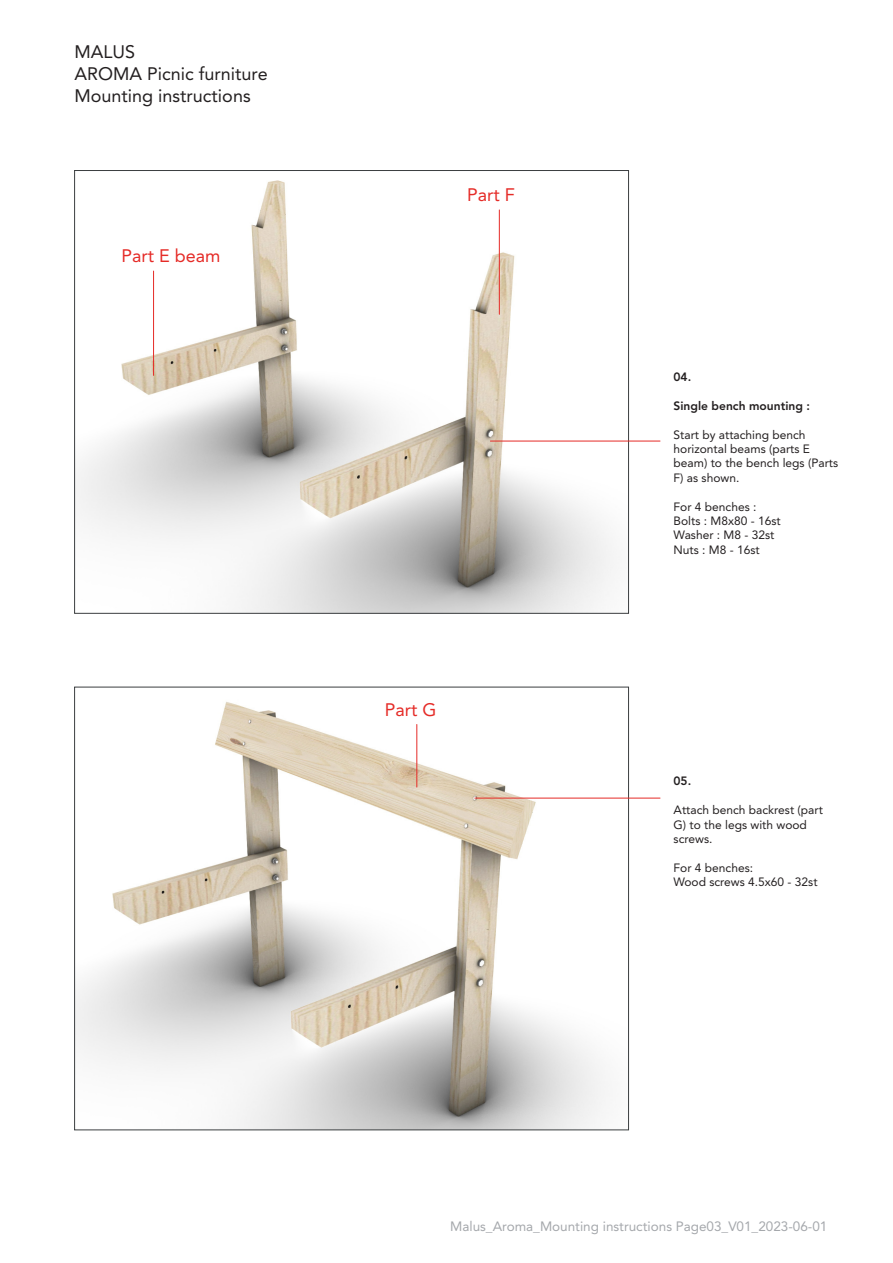
<style>
.page{position:relative;width:893px;height:1263px;background:#fff}
.page>*{position:absolute;margin:0;border:0;box-sizing:border-box;transform-origin:0 0}
.t1{font:18px/21.6px "Avenir LT Std";color:#231f20}
.t2{font:18px "Avenir LT Std";color:#e52b27}
.t3{font:13.5px "Avenir LT Std";color:#a5a8ac}
.t4{font:12px/14.4px "Avenir LT Std";color:#231f20}
.t5{font:800 12px "Avenir LT Std";color:#231f20}
</style>
<div class="page">
<img style="left:76px;top:180px;width:551px;height:432px">
<img style="left:76px;top:701px;width:551px;height:427px">
<hr style="left:490px;top:441px;width:170px;height:1px;background:#e52b27">
<hr style="left:475px;top:798px;width:185px;height:1px;background:#e52b27">
<hr style="left:153px;top:271px;width:1px;height:104px;background:#e52b27">
<hr style="left:499px;top:210px;width:1px;height:104px;background:#e52b27">
<hr style="left:416px;top:724px;width:1px;height:63px;background:#e52b27">
<h1 class="t1" style="left:75px;top:42px;width:195px">MALUS<br>AROMA Picnic furniture<br>Mounting instructions</h1>
<h1 class="t2" style="left:122px;top:245px;width:101px">Part E beam</h1>
<h1 class="t2" style="left:467px;top:184px;width:49px">Part F</h1>
<h1 class="t2" style="left:385px;top:699px;width:53px">Part G</h1>
<p class="t5" style="left:673px;top:370px;width:19px">04.</p>
<p class="t5" style="left:673px;top:398px;width:138px">Single bench mounting :</p>
<p class="t4" style="left:673px;top:427px;width:166px">Start by attaching bench horizontal beams (parts E beam) to the bench legs (Parts<br>F) as shown.</p>
<p class="t4" style="left:673px;top:499px;width:109px">For 4 benches :<br>Bolts : M8x80 - 16st<br>Washer : M8 - 32st<br>Nuts : M8 - 16st</p>
<p class="t5" style="left:673px;top:774px;width:19px">05.</p>
<p class="t4" style="left:673px;top:803px;width:151px">Attach bench backrest (part<br>G) to the legs with wood screws.</p>
<p class="t4" style="left:673px;top:860px;width:146px">For 4 benches:<br>Wood screws 4.5x60 - 32st</p>
<p class="t3" style="left:450px;top:1218px;width:379px">Malus_Aroma_Mounting instructions Page03_V01_2023-06-01</p>
</div>
